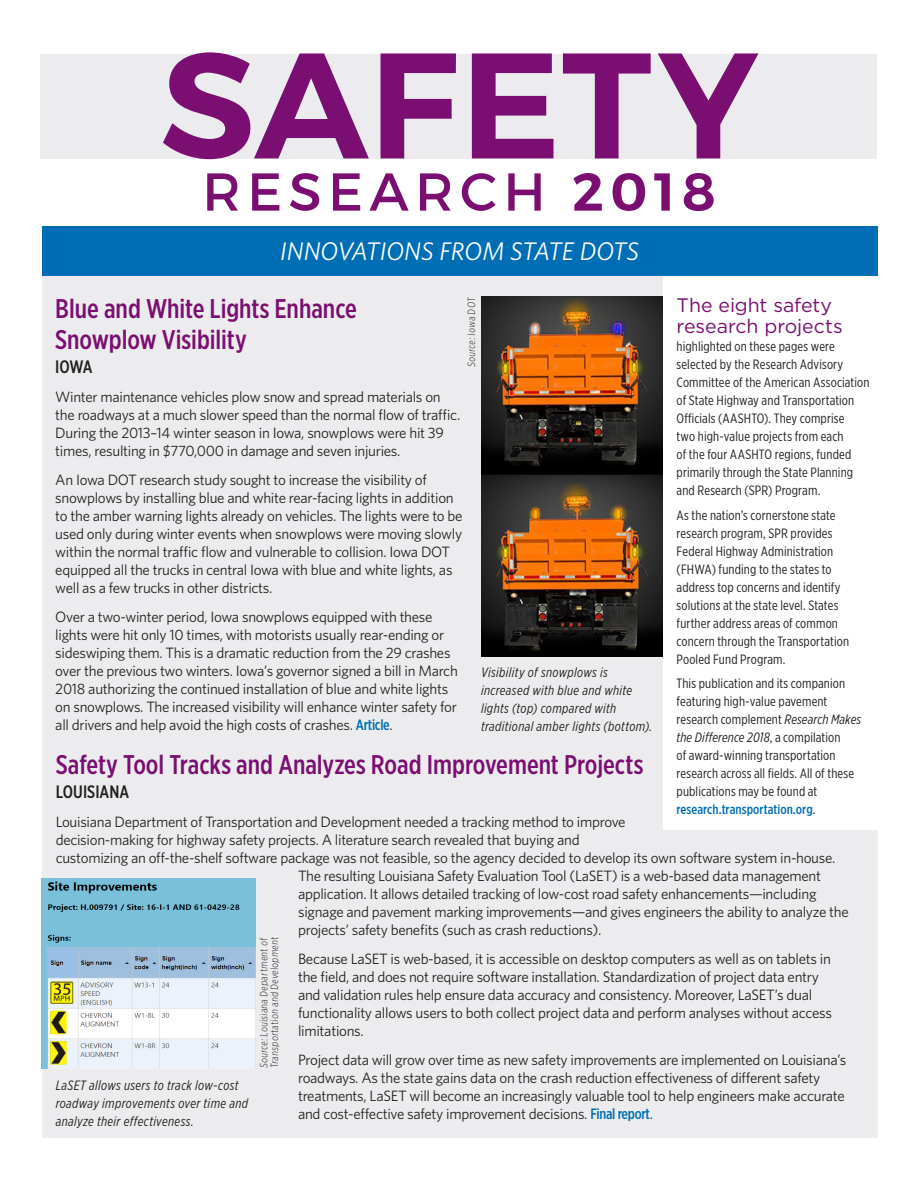
<style>
.page{position:relative;width:918px;height:1188px;background:#fff}
.page>*{position:absolute;margin:0;border:0;box-sizing:border-box;transform-origin:0 0}
.t1{font:600 150px "Montserrat";letter-spacing:.01em;color:#7b0f71}
.t2{font:53.25px "Montserrat";letter-spacing:.12em;color:#7b0f71}
.ProjectTitle{font:500 27px/31.5px "Gotham X Narrow";color:#7b0f71}
.t3{font:italic 25.5px "Whitney";letter-spacing:.005em;color:#fff}
.IntroParagraph_-_dro{font:19.5px/21px "Gotham";letter-spacing:-.005em;color:#7b0f71}
.ProjectTitle-2{font:500 18px "Gotham X Narrow";color:#231f20}
.Project_Body{font:15px/18px "Whitney";letter-spacing:-.02em;color:#231f20}
.IntroParagraph_-_dro-2{font:13.5px/18px "Gotham X Narrow";letter-spacing:.01em;color:#231f20}
.t4{font:italic 13.5px/18px "Gotham X Narrow";letter-spacing:.025em;color:#231f20}
.IntroParagraph_-_dro-3{font:300 10.5px/10.5px "Gotham X Narrow";color:#231f20}
.s1{font-weight:600}
.s2{font-family:"Gotham X Narrow";font-weight:500;color:#006eb4}
.s3{font-style:italic}
.s4{font-weight:500;color:#006eb4}
</style>
<div class="page">
<div style="left:42px;top:276px;width:835px;height:862px;background:#ececee"></div>
<img style="left:481px;top:296px;width:182px;height:361px">
<div style="left:663px;top:271px;width:241px;height:558px;background:#fff"></div>
<div style="left:40px;top:54px;width:837px;height:105px;background:#ececee"></div>
<div style="left:42px;top:226px;width:835px;height:50px;background:#006eb4"></div>
<img style="left:42px;top:879px;width:213px;height:190px">
<p class="t1" style="left:160px;top:12px;width:600px">SAFETY</p>
<p class="t2" style="left:202px;top:159px;width:515px">RESEARCH <span class="s1">2018</span></p>
<p class="t3" style="left:280px;top:234px;width:360px">INNOVATIONS FROM STATE DOTS</p>
<p class="ProjectTitle" style="left:55px;top:292px;width:303px">Blue and White Lights Enhance<br>Snowplow Visibility</p>
<p class="ProjectTitle-2" style="left:55px;top:356px;width:39px">IOWA</p>
<p class="Project_Body" style="left:55px;top:388px;width:407px">Winter maintenance vehicles plow snow and spread materials on the roadways at a much slower speed than the normal flow of traffic.<br>During the 2013–14 winter season in Iowa, snowplows were hit 39 times, resulting in $770,000 in damage and seven injuries.</p>
<p class="Project_Body" style="left:55px;top:471px;width:409px">An Iowa DOT research study sought to increase the visibility of snowplows by installing blue and white rear-facing lights in addition to the amber warning lights already on vehicles. The lights were to be used only during winter events when snowplows were moving slowly within the normal traffic flow and vulnerable to collision. Iowa DOT equipped all the trucks in central Iowa with blue and white lights, as well as a few trucks in other districts.</p>
<p class="Project_Body" style="left:55px;top:607px;width:404px">Over a two-winter period, Iowa snowplows equipped with these lights were hit only 10 times, with motorists usually rear-ending or sideswiping them. This is a dramatic reduction from the 29 crashes over the previous two winters. Iowa’s governor signed a bill in March 2018 authorizing the continued installation of blue and white lights on snowplows. The increased visibility will enhance winter safety for all drivers and help avoid the high costs of crashes. <span class="s2">Article</span>.</p>
<p class="ProjectTitle" style="left:56px;top:749px;width:589px">Safety Tool Tracks and Analyzes Road Improvement Projects</p>
<p class="ProjectTitle-2" style="left:56px;top:781px;width:75px">LOUISIANA</p>
<p class="Project_Body" style="left:56px;top:812px;width:571px">Louisiana Department of Transportation and Development needed a tracking method to improve</p>
<p class="Project_Body" style="left:56px;top:830px;width:525px">decision-making for highway safety projects. A literature search revealed that buying and</p>
<p class="Project_Body" style="left:56px;top:848px;width:781px">customizing an off-the-shelf software package was not feasible, so the agency decided to develop its own software system in-house.</p>
<p class="Project_Body" style="left:298px;top:866px;width:525px">The resulting Louisiana Safety Evaluation Tool (LaSET) is a web-based data management</p>
<p class="Project_Body" style="left:298px;top:884px;width:520px">application. It allows detailed tracking of low-cost road safety enhancements—including</p>
<p class="Project_Body" style="left:298px;top:902px;width:552px">signage and pavement marking improvements—and gives engineers the ability to analyze the</p>
<p class="Project_Body" style="left:298px;top:920px;width:305px">projects’ safety benefits (such as crash reductions).</p>
<p class="Project_Body" style="left:298px;top:949px;width:535px">Because LaSET is web-based, it is accessible on desktop computers as well as on tablets in the field, and does not require software installation. Standardization of project data entry and validation rules help ensure data accuracy and consistency. Moreover, LaSET’s dual functionality allows users to both collect project data and perform analyses without access limitations.</p>
<p class="Project_Body" style="left:298px;top:1050px;width:550px">Project data will grow over time as new safety improvements are implemented on Louisiana’s roadways. As the state gains data on the crash reduction effectiveness of different safety treatments, LaSET will become an increasingly valuable tool to help engineers make accurate and cost-effective safety improvement decisions. <span class="s2">Final report</span>.</p>
<p class="IntroParagraph_-_dro-3" style="left:466px;top:367px;width:72px;rotate:-90deg">Source: Iowa DOT</p>
<p class="IntroParagraph_-_dro" style="left:677px;top:294px;width:168px">The eight safety research projects</p>
<p class="IntroParagraph_-_dro-2" style="left:677px;top:337px;width:194px">highlighted on these pages were selected by the Research Advisory Committee of the American Association of State Highway and Transportation Officials (AASHTO). They comprise<br>two high-value projects from each<br>of the four AASHTO regions, funded primarily through the State Planning and Research (SPR) Program.</p>
<p class="IntroParagraph_-_dro-2" style="left:677px;top:506px;width:174px">As the nation’s cornerstone state research program, SPR provides<br>Federal Highway Administration (FHWA) funding to the states to address top concerns and identify solutions at the state level. States further address areas of common concern through the Transportation<br>Pooled Fund Program.</p>
<p class="IntroParagraph_-_dro-2" style="left:677px;top:675px;width:186px">This publication and its companion featuring high-value pavement research complement <span class="s3">Research Makes the Difference 2018</span>, a compilation<br>of award-winning transportation research across all fields. All of these publications may be found at <span class="s4">research.transportation.org</span>.</p>
<p class="t4" style="left:481px;top:663px;width:173px">Visibility of snowplows is increased with blue and white lights (top) compared with traditional amber lights (bottom).</p>
<p class="IntroParagraph_-_dro-3" style="left:258px;top:1068px;width:134px;rotate:-90deg">Source: Louisiana Department of<br>Transportation and Development</p>
<p class="t4" style="left:56px;top:1076px;width:194px">LaSET allows users to track low-cost roadway improvements over time and analyze their effectiveness.</p>
</div>
